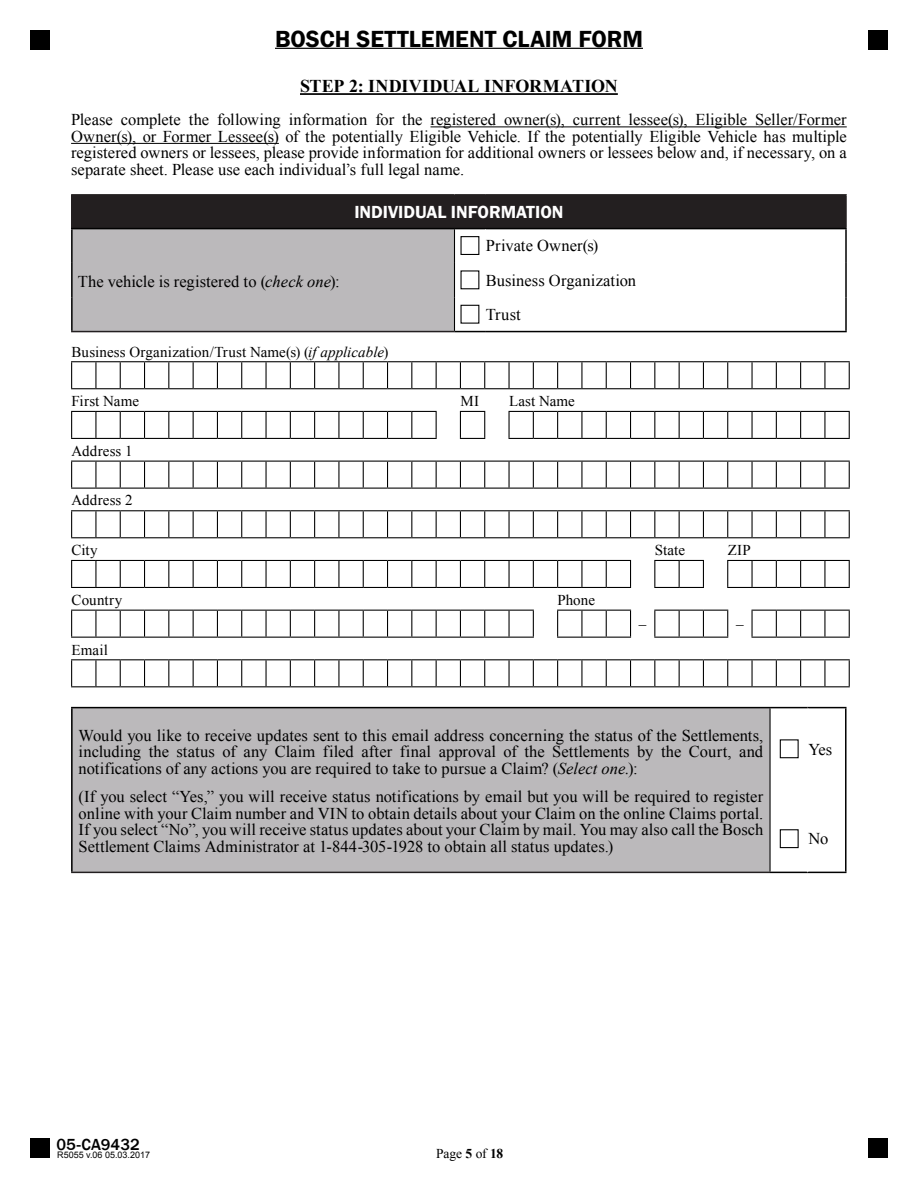
<style>
.page{position:relative;width:918px;height:1188px;background:#fff}
.page>*{position:absolute;margin:0;border:0;box-sizing:border-box;transform-origin:0 0}
.t1{font:600 24px "Franklin Gothic";color:#000}
.Body_Copy{font:700 18px "Times New Roman";letter-spacing:.01em;color:#000}
.t2{font:600 18px "Franklin Gothic";color:#fff}
.Body_Copy-2{font:16.5px/16.5px "Times New Roman";letter-spacing:.005em;color:#000;text-align:justify}
.t3{font:500 16.5px "Franklin Gothic";color:#000}
.OCR_Type{font:15px "Times New Roman";letter-spacing:.005em;color:#000}
.t4{font:13.5px "Times New Roman";letter-spacing:-.005em;color:#000}
.t5{font:9px "Arial";color:#000}
.s1{font-style:italic}
.s2{font-weight:700}
</style>
<div class="page">
<div style="left:30px;top:30px;width:20px;height:20px;background:#000"></div>
<div style="left:868px;top:30px;width:20px;height:20px;background:#000"></div>
<div style="left:30px;top:1138px;width:20px;height:20px;background:#000"></div>
<div style="left:868px;top:1138px;width:20px;height:20px;background:#000"></div>
<hr style="left:275px;top:48px;width:368px;height:1px;background:#000">
<hr style="left:300px;top:93px;width:318px;height:2px;background:#000">
<hr style="left:431px;top:126px;width:416px;height:1px;background:#000">
<hr style="left:71px;top:143px;width:208px;height:1px;background:#000">
<div style="left:72px;top:195px;width:774px;height:34px;background:#231f20"></div>
<div style="left:72px;top:229px;width:382px;height:103px;background:#bbb9bb"></div>
<hr style="left:71px;top:194px;width:384px;height:2px;background:#231f20">
<hr style="left:71px;top:196px;width:2px;height:32px;background:#231f20">
<hr style="left:454px;top:194px;width:31px;height:2px;background:#231f20">
<hr style="left:485px;top:194px;width:362px;height:2px;background:#231f20">
<hr style="left:845px;top:196px;width:2px;height:32px;background:#231f20">
<hr style="left:71px;top:331px;width:384px;height:1px;background:#231f20">
<hr style="left:485px;top:228px;width:362px;height:1px;background:#000">
<hr style="left:845px;top:229px;width:2px;height:34px;background:#000">
<hr style="left:845px;top:263px;width:2px;height:34px;background:#000">
<hr style="left:845px;top:297px;width:2px;height:34px;background:#000">
<hr style="left:71px;top:228px;width:384px;height:1px;background:#000">
<hr style="left:454px;top:228px;width:31px;height:1px;background:#000">
<hr style="left:71px;top:229px;width:2px;height:34px;background:#000">
<hr style="left:71px;top:263px;width:2px;height:34px;background:#000">
<hr style="left:71px;top:297px;width:2px;height:34px;background:#000">
<hr style="left:454px;top:229px;width:1px;height:34px;background:#000">
<hr style="left:454px;top:263px;width:1px;height:34px;background:#000">
<hr style="left:454px;top:297px;width:1px;height:34px;background:#000">
<hr style="left:454px;top:331px;width:31px;height:1px;background:#000">
<hr style="left:485px;top:331px;width:362px;height:1px;background:#000">
<div style="left:460px;top:236px;width:19px;height:19px;border:1px solid #000"></div>
<svg style="left:71px;top:361px;width:779px;height:28px"></svg>
<hr style="left:751px;top:611px;width:2px;height:26px;background:#000">
<svg style="left:71px;top:411px;width:366px;height:28px"></svg>
<svg style="left:71px;top:461px;width:779px;height:28px"></svg>
<svg style="left:71px;top:510px;width:779px;height:28px"></svg>
<svg style="left:71px;top:659px;width:779px;height:28px"></svg>
<svg style="left:71px;top:560px;width:560px;height:28px"></svg>
<svg style="left:654px;top:560px;width:50px;height:28px"></svg>
<svg style="left:727px;top:560px;width:123px;height:28px"></svg>
<svg style="left:557px;top:610px;width:74px;height:28px"></svg>
<svg style="left:654px;top:610px;width:74px;height:28px"></svg>
<svg style="left:752px;top:610px;width:98px;height:28px"></svg>
<svg style="left:460px;top:411px;width:25px;height:28px"></svg>
<svg style="left:508px;top:411px;width:342px;height:28px"></svg>
<svg style="left:71px;top:610px;width:463px;height:28px"></svg>
<div style="left:72px;top:708px;width:698px;height:164px;background:#bbb9bb"></div>
<hr style="left:71px;top:872px;width:699px;height:1px;background:#231f20">
<hr style="left:808px;top:707px;width:39px;height:1px;background:#000">
<hr style="left:845px;top:708px;width:2px;height:82px;background:#000">
<hr style="left:845px;top:790px;width:2px;height:82px;background:#000">
<hr style="left:770px;top:872px;width:38px;height:1px;background:#000">
<hr style="left:808px;top:872px;width:39px;height:1px;background:#000">
<hr style="left:71px;top:707px;width:699px;height:1px;background:#000">
<hr style="left:770px;top:707px;width:38px;height:1px;background:#000">
<hr style="left:71px;top:708px;width:2px;height:82px;background:#000">
<hr style="left:71px;top:790px;width:2px;height:82px;background:#000">
<hr style="left:770px;top:708px;width:1px;height:82px;background:#000">
<hr style="left:770px;top:790px;width:1px;height:82px;background:#000">
<div style="left:780px;top:739px;width:19px;height:19px;border:1px solid #000"></div>
<div style="left:780px;top:829px;width:19px;height:19px;border:1px solid #000"></div>
<h1 class="t1" style="left:275px;top:24px;width:369px">BOSCH SETTLEMENT CLAIM FORM</h1>
<p class="Body_Copy" style="left:300px;top:74px;width:319px">STEP 2: INDIVIDUAL INFORMATION</p>
<p class="Body_Copy-2" style="left:71px;top:111px;width:777px">Please complete the following information for the registered owner(s), current lessee(s), Eligible Seller/Former Owner(s), or Former Lessee(s) of the potentially Eligible Vehicle. If the potentially Eligible Vehicle has multiple registered owners or lessees, please provide information for additional owners or lessees below and, if necessary, on a separate sheet. Please use each individual’s full legal name.</p>
<h1 class="t2" style="left:354px;top:201px;width:211px">INDIVIDUAL INFORMATION</h1>
<p class="Body_Copy-2" style="left:78px;top:273px;width:263px">The vehicle is registered to (<span class="s1">check one</span>):</p>
<p class="Body_Copy-2" style="left:486px;top:237px;width:114px">Private Owner(s)</p>
<p class="Body_Copy-2" style="left:486px;top:272px;width:152px">Business Organization</p>
<p class="Body_Copy-2" style="left:486px;top:306px;width:36px">Trust</p>
<p class="OCR_Type" style="left:72px;top:342px;width:318px">Business Organization/Trust Name(s) (<span class="s1">if applicable</span>)</p>
<p class="OCR_Type" style="left:72px;top:391px;width:69px">First Name</p>
<p class="OCR_Type" style="left:460px;top:391px;width:20px">MI</p>
<p class="OCR_Type" style="left:509px;top:391px;width:67px">Last Name</p>
<p class="OCR_Type" style="left:72px;top:441px;width:63px">Address 1</p>
<p class="OCR_Type" style="left:72px;top:490px;width:63px">Address 2</p>
<p class="OCR_Type" style="left:72px;top:540px;width:27px">City</p>
<p class="OCR_Type" style="left:655px;top:540px;width:32px">State</p>
<p class="OCR_Type" style="left:728px;top:540px;width:25px">ZIP</p>
<p class="OCR_Type" style="left:72px;top:590px;width:52px">Country</p>
<p class="OCR_Type" style="left:558px;top:590px;width:39px">Phone</p>
<p class="OCR_Type" style="left:639px;top:614px;width:9px">–</p>
<p class="OCR_Type" style="left:736px;top:614px;width:9px">–</p>
<p class="OCR_Type" style="left:72px;top:640px;width:38px">Email</p>
<p class="Body_Copy-2" style="left:79px;top:727px;width:686px">Would you like to receive updates sent to this email address concerning the status of the Settlements, including the status of any Claim filed after final approval of the Settlements by the Court, and notifications of any actions you are required to take to pursue a Claim? (<span class="s1">Select one.</span>):</p>
<p class="Body_Copy-2" style="left:79px;top:788px;width:686px">(If you select “Yes,” you will receive status notifications by email but you will be required to register online with your Claim number and VIN to obtain details about your Claim on the online Claims portal.<br>If you select “No”, you will receive status updates about your Claim by mail. You may also call the Bosch Settlement Claims Administrator at 1-844-305-1928 to obtain all status updates.)</p>
<p class="Body_Copy-2" style="left:808px;top:741px;width:26px">Yes</p>
<p class="Body_Copy-2" style="left:808px;top:830px;width:21px">No</p>
<p class="t3" style="left:56px;top:1134px;width:85px">05-CA9432</p>
<p class="t5" style="left:57px;top:1149px;width:94px">R5055 v.06 05.03.2017</p>
<p class="t4" style="left:436px;top:1145px;width:69px">Page <span class="s2">5</span> of <span class="s2">18</span></p>
</div>
